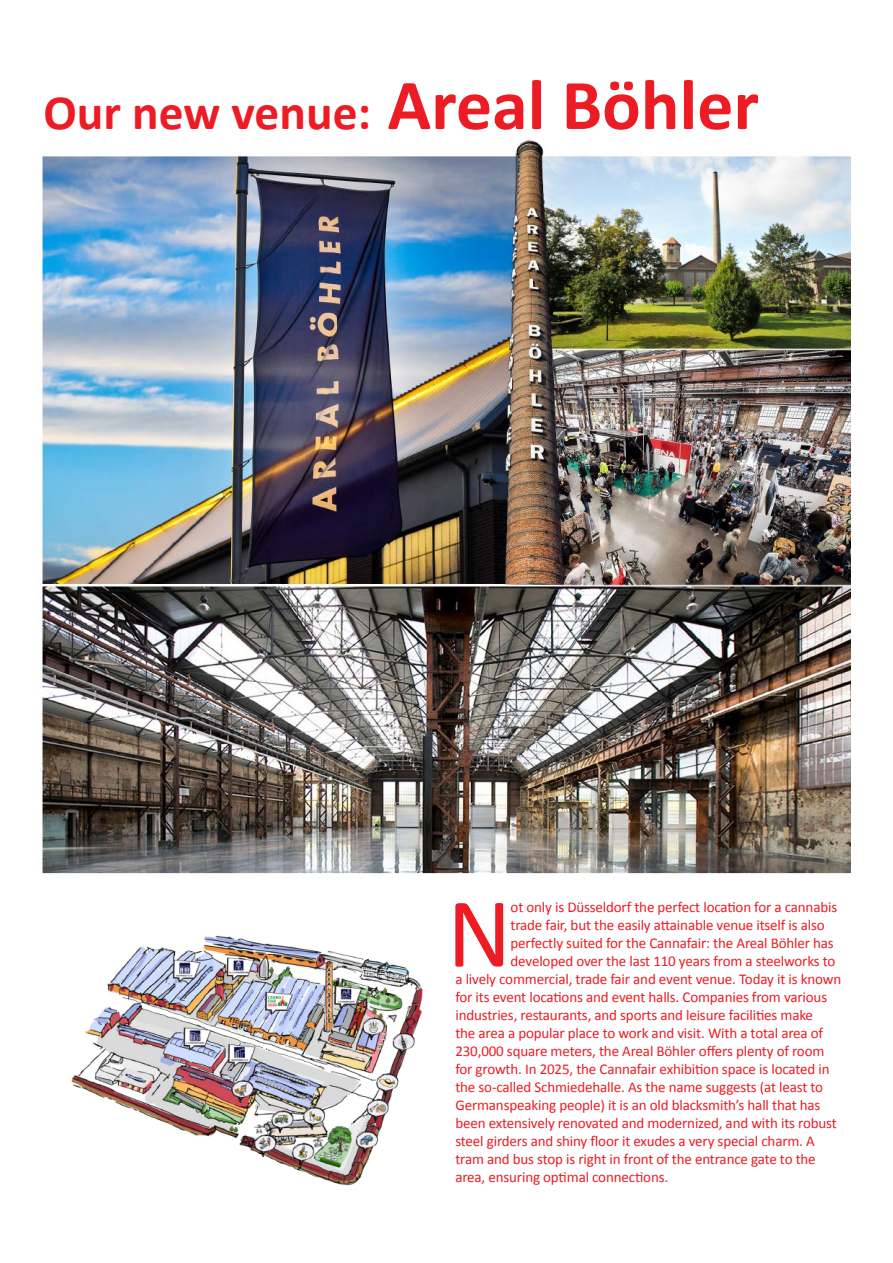
<style>
.page{position:relative;width:893px;height:1263px;background:#fff}
.page>*{position:absolute;margin:0;border:0;box-sizing:border-box;transform-origin:0 0}
.t1{font:100.05px "Calibri";color:#ed1c24}
.t2{font:700 49.5px "Calibri";color:#ed1c24}
.t3{font:15px "Calibri";letter-spacing:-.01em;color:#ed1c24}
.s1{font-size:72px}
</style>
<div class="page">
<img style="left:39px;top:139px;width:811px;height:734px">
<img style="left:71px;top:935px;width:352px;height:251px">
<h2 class="t2" style="left:44px;top:78px;width:717px">Our new venue: <span class="s1">Areal Böhler</span></h2>
<h1 class="t1" style="left:447px;top:864px;width:66px">N</h1>
<p class="t3" style="left:511px;top:897px;width:328px">ot only is Düsseldorf the perfect location for a cannabis</p>
<p class="t3" style="left:511px;top:915px;width:316px">trade fair, but the easily attainable venue itself is also</p>
<p class="t3" style="left:511px;top:933px;width:325px">perfectly suited for the Cannafair: the Areal Böhler has</p>
<p class="t3" style="left:511px;top:951px;width:326px">developed over the last 110 years from a steelworks to</p>
<p class="t3" style="left:455px;top:969px;width:387px">a lively commercial, trade fair and event venue. Today it is known</p>
<p class="t3" style="left:455px;top:987px;width:373px">for its event locations and event halls. Companies from various</p>
<p class="t3" style="left:455px;top:1005px;width:359px">industries, restaurants, and sports and leisure facilities make</p>
<p class="t3" style="left:455px;top:1023px;width:369px">the area a popular place to work and visit. With a total area of</p>
<p class="t3" style="left:455px;top:1041px;width:371px">230,000 square meters, the Areal Böhler offers plenty of room</p>
<p class="t3" style="left:455px;top:1059px;width:376px">for growth. In 2025, the Cannafair exhibition space is located in</p>
<p class="t3" style="left:455px;top:1077px;width:369px">the so-called Schmiedehalle. As the name suggests (at least to</p>
<p class="t3" style="left:455px;top:1095px;width:366px">Germanspeaking people) it is an old blacksmith’s hall that has</p>
<p class="t3" style="left:455px;top:1113px;width:383px">been extensively renovated and modernized, and with its robust</p>
<p class="t3" style="left:455px;top:1131px;width:361px">steel girders and shiny floor it exudes a very special charm. A</p>
<p class="t3" style="left:455px;top:1149px;width:362px">tram and bus stop is right in front of the entrance gate to the</p>
<p class="t3" style="left:455px;top:1167px;width:214px">area, ensuring optimal connections.</p>
</div>
